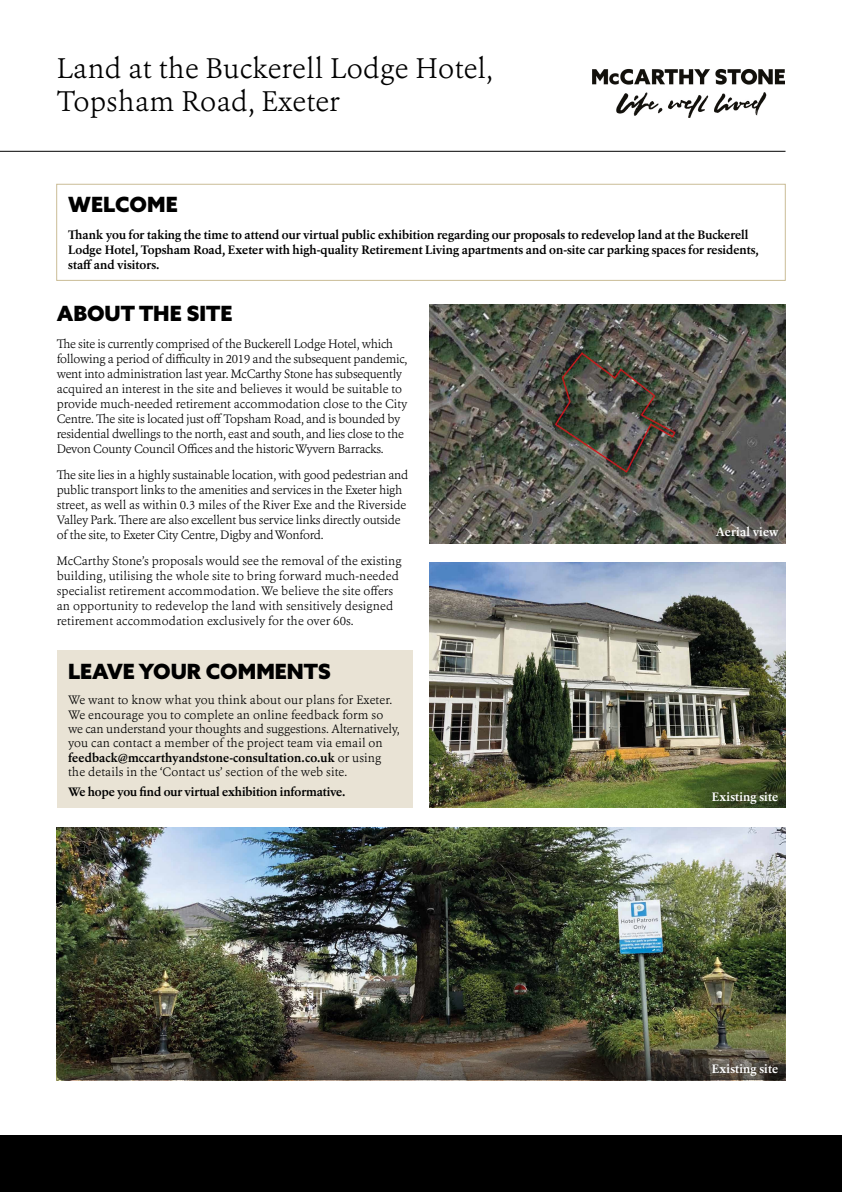
<style>
.page{position:relative;width:842px;height:1192px;background:#fff}
.page>*{position:absolute;margin:0;border:0;box-sizing:border-box;transform-origin:0 0}
.t1{font:300 28px/33.6px "Erato";letter-spacing:.01em;color:#000}
.t2{font:900 21px "Azo Sans";color:#000}
.t3{font:300 12px/15px "Erato";letter-spacing:-.01em;color:#000}
.t4{font:300 12px/14.4px "Erato";letter-spacing:.01em;color:#000}
.t5{font:700 12px/15px "Erato";color:#000}
.t6{font:700 12px "Erato";letter-spacing:.01em;color:#fff}
.s1{font-weight:700}
</style>
<div class="page">
<div style="left:0;top:1135px;width:842px;height:57px;background:#000"></div>
<img style="left:429px;top:305px;width:356px;height:239px">
<img style="left:56px;top:827px;width:729px;height:253px">
<hr style="left:0;top:151px;width:785px;height:1px;background:#000">
<img style="left:593px;top:69px;width:192px;height:48px">
<div style="left:56px;top:184px;width:729px;height:97px;border:1px solid #cabc96"></div>
<div style="left:57px;top:651px;width:355px;height:157px;background:#e9e3d5"></div>
<img style="left:429px;top:563px;width:356px;height:245px">
<img style="left:57px;top:1011px;width:728px;height:69px;border-radius:6px">
<h1 class="t1" style="left:57px;top:51px;width:438px">Land at the Buckerell Lodge Hotel,<br>Topsham Road, Exeter</h1>
<h2 class="t2" style="left:68px;top:191px;width:111px">WELCOME</h2>
<p class="t5" style="left:68px;top:227px;width:692px">Thank you for taking the time to attend our virtual public exhibition regarding our proposals to redevelop land at the Buckerell<br>Lodge Hotel, Topsham Road, Exeter with high-quality Retirement Living apartments and on-site car parking spaces for residents, staff and visitors.</p>
<h2 class="t2" style="left:57px;top:300px;width:177px">ABOUT THE SITE</h2>
<p class="t3" style="left:57px;top:336px;width:352px">The site is currently comprised of the Buckerell Lodge Hotel, which following a period of difficulty in 2019 and the subsequent pandemic, went into administration last year. McCarthy Stone has subsequently acquired an interest in the site and believes it would be suitable to provide much-needed retirement accommodation close to the City Centre. The site is located just off Topsham Road, and is bounded by residential dwellings to the north, east and south, and lies close to the Devon County Council Offices and the historic Wyvern Barracks.</p>
<p class="t3" style="left:57px;top:467px;width:353px">The site lies in a highly sustainable location, with good pedestrian and public transport links to the amenities and services in the Exeter high street, as well as within 0.3 miles of the River Exe and the Riverside Valley Park. There are also excellent bus service links directly outside of the site, to Exeter City Centre, Digby and Wonford.</p>
<p class="t4" style="left:57px;top:554px;width:346px;line-height:15px">McCarthy Stone’s proposals would see the removal of the existing building, utilising the whole site to bring forward much-needed specialist retirement accommodation. We believe the site offers an opportunity to redevelop the land with sensitively designed retirement accommodation exclusively for the over 60s.</p>
<h2 class="t2" style="left:68px;top:657px;width:264px">LEAVE YOUR COMMENTS</h2>
<p class="t4" style="left:68px;top:693px;width:333px">We want to know what you think about our plans for Exeter.<br>We encourage you to complete an online feedback form so we can understand your thoughts and suggestions. Alternatively, you can contact a member of the project team via email on <span class="s1">feedback@mccarthyandstone-consultation.co.uk</span> or using the details in the ‘Contact us’ section of the web site.</p>
<p class="t5" style="left:68px;top:785px;width:279px">We hope you find our virtual exhibition informative.</p>
<p class="t6" style="left:716px;top:524px;width:64px">Aerial view</p>
<p class="t6" style="left:712px;top:789px;width:68px">Existing site</p>
<p class="t6" style="left:712px;top:1061px;width:68px">Existing site</p>
</div>
